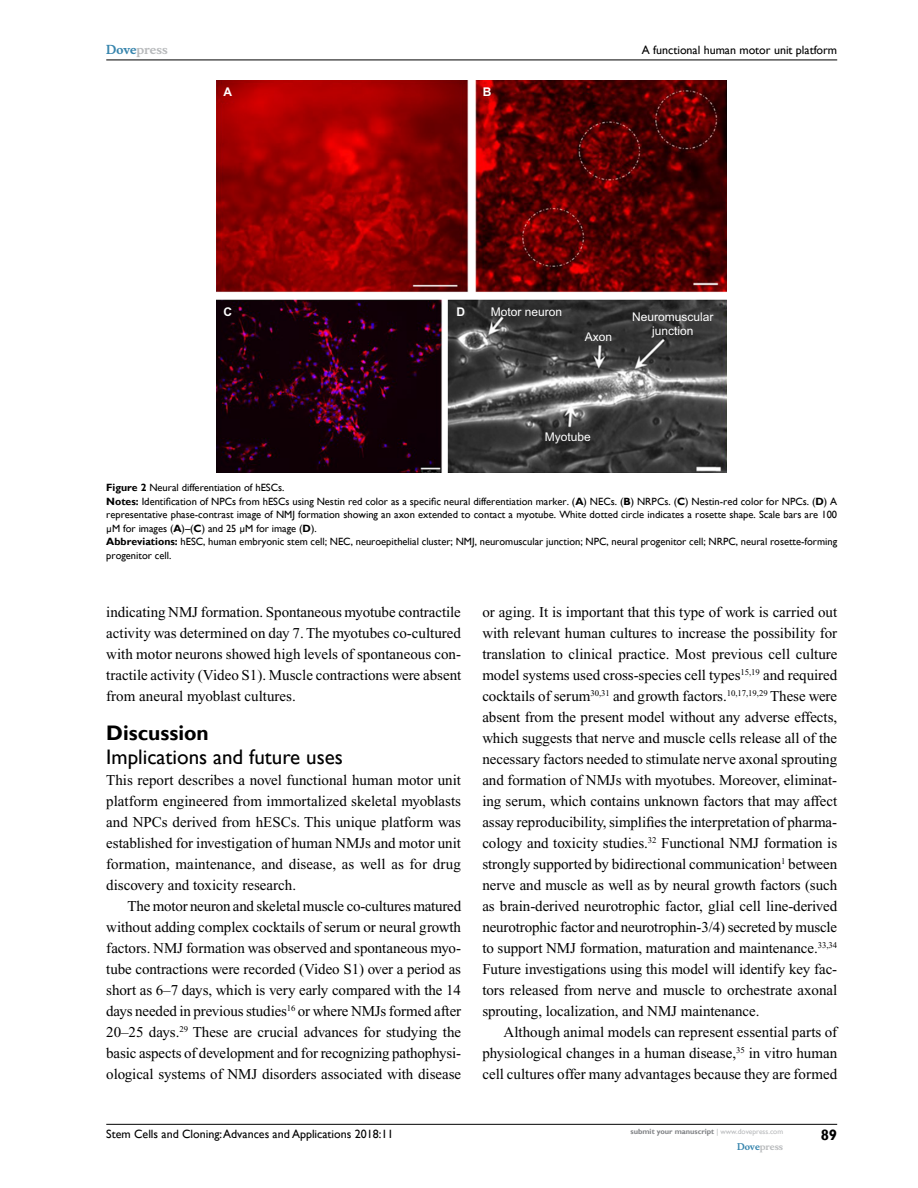
<style>
.page{position:relative;width:918px;height:1188px;background:#fff}
.page>*{position:absolute;margin:0;border:0;box-sizing:border-box;transform-origin:0 0}
.t1{font:21px "Gill Sans";color:#000}
.t2{font:700 21px "Gill Sans";color:#000}
.t3{font:15px/21px "Times New Roman";color:#000;text-align:justify}
.t4{font:700 15px "Gill Sans";color:#000}
.t5{font:12px "Gill Sans";color:#000}
.t6{font:12px/13.5px "Arial";color:#fff;text-align:center}
.t7{font:700 12px "Musee";color:#b8babc}
.t8{font:700 12px "Arial";color:#fff}
.t9{font:10.5px/13.5px "Gill Sans";color:#000}
.t10{font:700 9px "Musee";color:#b8babc}
.t11{font:700 7.5px "Gill Sans";color:#808285}
.s1{color:#3785ad}
.s2{font-weight:700}
.s3{font-weight:400;color:#b8babc}
</style>
<div class="page">
<hr style="left:106px;top:1124px;width:731px;height:1px;background:#000">
<hr style="left:106px;top:60px;width:731px;height:1px;background:#000">
<img style="left:217px;top:81px;width:510px;height:391px">
<p class="t7" style="left:106px;top:43px;width:63px"><span class="s1">Dove</span>press</p>
<p class="t8" style="left:223px;top:84px;width:10px">A</p>
<p class="t8" style="left:483px;top:84px;width:10px">B</p>
<p class="t5" style="left:642px;top:43px;width:197px">A functional human motor unit platform</p>
<p class="t8" style="left:223px;top:303px;width:10px">C</p>
<p class="t8" style="left:456px;top:303px;width:10px">D</p>
<p class="t6" style="left:491px;top:305px;width:73px">Motor neuron</p>
<p class="t6" style="left:585px;top:330px;width:29px">Axon</p>
<p class="t6" style="left:632px;top:310px;width:83px">Neuromuscular junction</p>
<p class="t6" style="left:545px;top:430px;width:48px">Myotube</p>
<p class="t9" style="left:106px;top:481px;width:732px"><span class="s2">Figure 2</span> Neural differentiation of hESCs.<br><span class="s2">Notes:</span> Identification of NPCs from hESCs using Nestin red color as a specific neural differentiation marker. (<span class="s2">A</span>) NECs. (<span class="s2">B</span>) NRPCs. (<span class="s2">C</span>) Nestin-red color for NPCs. (<span class="s2">D</span>) A representative phase-contrast image of NMJ formation showing an axon extended to contact a myotube. White dotted circle indicates a rosette shape. Scale bars are 100 µM for images (<span class="s2">A</span>)–(<span class="s2">C</span>) and 25 µM for image (<span class="s2">D</span>).<br><span class="s2">Abbreviations:</span> hESC, human embryonic stem cell; NEC, neuroepithelial cluster; NMJ, neuromuscular junction; NPC, neural progenitor cell; NRPC, neural rosette-forming progenitor cell.</p>
<p class="t3" style="left:106px;top:602px;width:357px">indicating NMJ formation. Spontaneous myotube contractile activity was determined on day 7. The myotubes co-cultured with motor neurons showed high levels of spontaneous con&shy;tractile activity (Video S1). Muscle contractions were absent from aneural myoblast cultures.</p>
<h1 class="t2" style="left:106px;top:721px;width:104px">Discussion</h1>
<h1 class="t1" style="left:106px;top:745px;width:238px">Implications and future uses</h1>
<p class="t3" style="left:106px;top:770px;width:356px">This report describes a novel functional human motor unit platform engineered from immortalized skeletal myoblasts and NPCs derived from hESCs. This unique platform was established for investigation of human NMJs and motor unit formation, maintenance, and disease, as well as for drug discovery and toxicity research.</p>
<p class="t3" style="left:106px;top:896px;width:356px;text-indent:21px">The motor neuron and skeletal muscle co-cultures matured without adding complex cocktails of serum or neural growth factors. NMJ formation was observed and spontaneous myo&shy;tube contractions were recorded (Video S1) over a period as short as 6–7 days, which is very early compared with the 14 days needed in previous studies<sup>16</sup> or where NMJs formed after 20–25 days.<sup>29</sup> These are crucial advances for studying the basic aspects of development and for recognizing pathophysi&shy;ological systems of NMJ disorders associated with disease</p>
<p class="t3" style="left:482px;top:602px;width:357px">or aging. It is important that this type of work is carried out with relevant human cultures to increase the possibility for translation to clinical practice. Most previous cell culture model systems used cross-species cell types<sup>15,19</sup> and required cocktails of serum<sup>30,31</sup> and growth factors.<sup>10,17,19,29</sup> These were absent from the present model without any adverse effects, which suggests that nerve and muscle cells release all of the necessary factors needed to stimulate nerve axonal sprouting and formation of NMJs with myotubes. Moreover, eliminat&shy;ing serum, which contains unknown factors that may affect assay reproducibility, simplifies the interpretation of pharma&shy;cology and toxicity studies.<sup>32</sup> Functional NMJ formation is strongly supported by bidirectional communication<sup>1</sup> between nerve and muscle as well as by neural growth factors (such as brain-derived neurotrophic factor, glial cell line-derived neurotrophic factor and neurotrophin-3/4) secreted by muscle to support NMJ formation, maturation and maintenance.<sup>33,34<br></sup>Future investigations using this model will identify key fac&shy;tors released from nerve and muscle to orchestrate axonal sprouting, localization, and NMJ maintenance.</p>
<p class="t3" style="left:482px;top:1022px;width:356px;text-indent:21px">Although animal models can represent essential parts of physiological changes in a human disease,<sup>35</sup> in vitro human cell cultures offer many advantages because they are formed</p>
<p class="t5" style="left:106px;top:1127px;width:289px">Stem Cells and Cloning: Advances and Applications 2018:11</p>
<p class="t11" style="left:631px;top:1127px;width:154px">submit your manuscript <span class="s3">| www.dovepress.com</span></p>
<p class="t10" style="left:737px;top:1141px;width:48px"><span class="s1">Dove</span>press</p>
<p class="t4" style="left:821px;top:1126px;width:18px">89</p>
</div>
